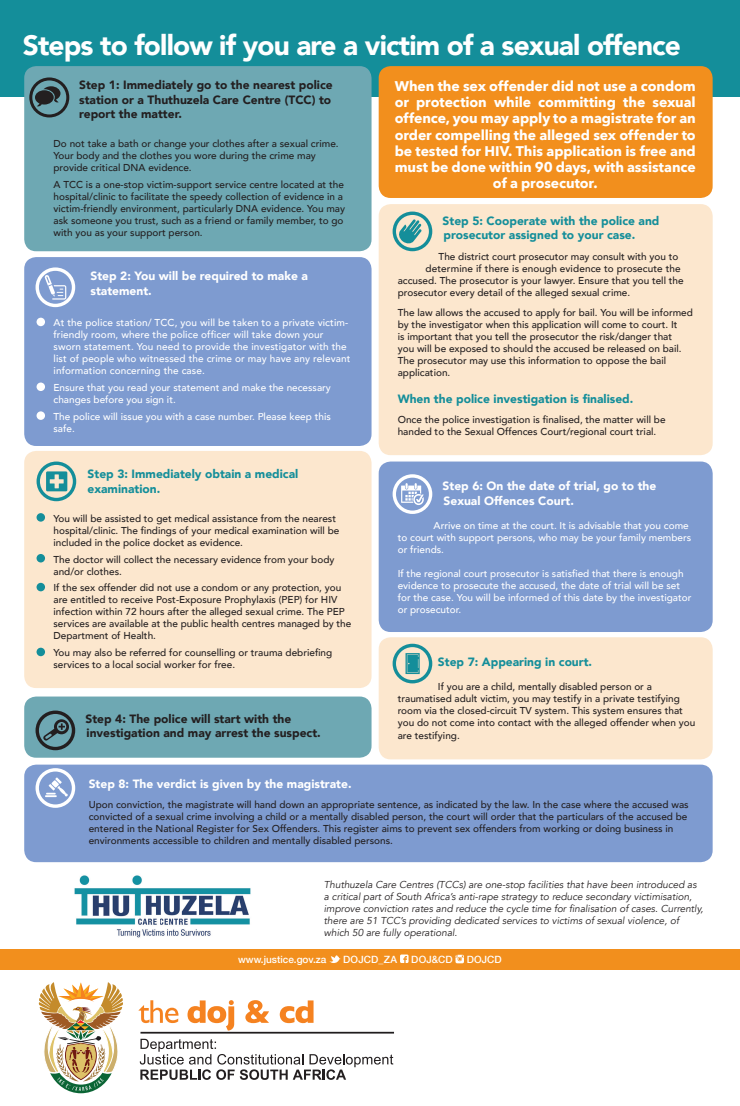
<style>
.page{position:relative;width:740px;height:1106px;background:#fff}
.page>*{position:absolute;margin:0;border:0;box-sizing:border-box;transform-origin:0 0}
.t1{font:900 28px "Avenir";letter-spacing:-.03em;color:#fff}
.t2{font:700 14px/16px "Avenir Next";letter-spacing:-.01em;color:#fff;text-align:center}
.t3{font:900 12px/14.4px "Avenir";color:#148e9a}
.t4{font:900 12px/14.4px "Avenir";color:#231f20;text-align:justify}
.t5{font:900 12px/14.4px "Avenir";color:#fff}
.t6{font:500 10px/12px "Avenir";color:#231f20}
.t7{font:500 10px/12px "Avenir";color:#fff}
.t8{font:italic 10px/12px "Avenir";color:#231f20}
.t9{font:500 10px "Helvetica Neue";letter-spacing:.005em;color:#fff}
</style>
<div class="page">
<div style="left:0;top:0;width:740px;height:96px;background:#148e9a"></div>
<div style="left:0;top:949px;width:740px;height:21px;background:#f28f1d"></div>
<img style="left:74px;top:875px;width:177px;height:63px">
<hr style="left:140px;top:1031px;width:254px;height:2px;background:#201d1e">
<svg style="left:140px;top:1038px;width:253px;height:41px"></svg>
<svg style="left:139px;top:1000px;width:39px;height:23px"></svg>
<svg style="left:187px;top:1000px;width:47px;height:30px"></svg>
<svg style="left:245px;top:1000px;width:24px;height:23px"></svg>
<svg style="left:280px;top:1000px;width:33px;height:23px"></svg>
<svg style="left:38px;top:982px;width:85px;height:111px"></svg>
<svg style="left:329px;top:955px;width:11px;height:8px"></svg>
<svg style="left:400px;top:954px;width:8px;height:9px"></svg>
<svg style="left:455px;top:954px;width:9px;height:9px"></svg>
<div style="left:24px;top:764px;width:689px;height:98px;background:#7e9bd0;border-radius:12px"></div>
<div style="left:379px;top:637px;width:334px;height:122px;background:#fce7ce;border-radius:12px"></div>
<div style="left:379px;top:461px;width:334px;height:171px;background:#7e9bd0;border-radius:12px"></div>
<div style="left:379px;top:204px;width:334px;height:251px;background:#fce7ce;border-radius:12px"></div>
<div style="left:24px;top:696px;width:347px;height:61px;background:#6ea8b3;border-radius:12px"></div>
<div style="left:24px;top:451px;width:347px;height:237px;background:#fce7ce;border-radius:12px"></div>
<div style="left:24px;top:66px;width:347px;height:185px;background:#6ea8b3;border-radius:12px"></div>
<div style="left:379px;top:66px;width:334px;height:132px;background:#f28f1d;border-radius:12px"></div>
<div style="left:24px;top:257px;width:347px;height:189px;background:#7e9bd0;border-radius:12px"></div>
<svg style="left:45px;top:777px;width:23px;height:20px"></svg>
<div style="left:36px;top:710px;width:39px;height:40px;border:3px solid #231f20;border-radius:50%"></div>
<div style="left:393px;top:211px;width:39px;height:40px;border:3px solid #148e9a;border-radius:50%"></div>
<svg style="left:43px;top:719px;width:26px;height:21px"></svg>
<svg style="left:405px;top:653px;width:15px;height:21px"></svg>
<div style="left:37px;top:318px;width:8px;height:8px;background:#fff;border-radius:50%"></div>
<div style="left:37px;top:382px;width:8px;height:9px;background:#fff;border-radius:50%"></div>
<div style="left:37px;top:411px;width:8px;height:9px;background:#fff;border-radius:50%"></div>
<div style="left:37px;top:513px;width:8px;height:8px;background:#148e9a;border-radius:50%"></div>
<div style="left:37px;top:554px;width:8px;height:8px;background:#148e9a;border-radius:50%"></div>
<div style="left:37px;top:583px;width:8px;height:8px;background:#148e9a;border-radius:50%"></div>
<div style="left:37px;top:647px;width:8px;height:9px;background:#148e9a;border-radius:50%"></div>
<div style="left:36px;top:267px;width:39px;height:40px;border:3px solid #fff;border-radius:50%"></div>
<svg style="left:44px;top:275px;width:22px;height:24px"></svg>
<div style="left:36px;top:768px;width:39px;height:39px;border:3px solid #fff;border-radius:50%"></div>
<div style="left:393px;top:643px;width:39px;height:40px;border:3px solid #148e9a;border-radius:50%"></div>
<svg style="left:46px;top:471px;width:21px;height:20px"></svg>
<div style="left:37px;top:461px;width:39px;height:40px;border:3px solid #148e9a;border-radius:50%"></div>
<div style="left:29px;top:77px;width:40px;height:40px;border:3px solid #231f20;border-radius:50%"></div>
<svg style="left:35px;top:86px;width:25px;height:21px"></svg>
<svg style="left:398px;top:219px;width:24px;height:25px"></svg>
<div style="left:393px;top:474px;width:39px;height:40px;border:3px solid #fff;border-radius:50%"></div>
<svg style="left:401px;top:483px;width:23px;height:22px"></svg>
<h1 class="t1" style="left:23px;top:21px;width:660px">Steps to follow if you are a victim of a sexual offence</h1>
<p class="t4" style="left:79px;top:78px;width:255px">Step 1: Immediately go to the nearest police station or a Thuthuzela Care Centre (TCC) to report the matter.</p>
<p class="t6" style="left:54px;top:137px;width:287px">Do not take a bath or change your clothes after a sexual crime.<br>Your body and the clothes you wore during the crime may provide critical DNA evidence.</p>
<p class="t6" style="left:54px;top:178px;width:293px">A TCC is a one-stop victim-support service centre located at the hospital/clinic to facilitate the speedy collection of evidence in a victim-friendly environment, particularly DNA evidence. You may ask someone you trust, such as a friend or family member, to go with you as your support person.</p>
<p class="t5" style="left:91px;top:268px;width:219px">Step 2: You will be required to make a statement.</p>
<p class="t7" style="left:54px;top:316px;width:298px">At the police station/ TCC, you will be taken to a private victim&shy;friendly room, where the police officer will take down your sworn statement. You need to provide the investigator with the list of people who witnessed the crime or may have any relevant information concerning the case.</p>
<p class="t7" style="left:54px;top:381px;width:279px">Ensure that you read your statement and make the necessary changes before you sign it.</p>
<p class="t7" style="left:54px;top:410px;width:279px">The police will issue you with a case number. Please keep this safe.</p>
<p class="t3" style="left:88px;top:466px;width:212px">Step 3: Immediately obtain a medical examination.</p>
<p class="t6" style="left:54px;top:511px;width:287px">You will be assisted to get medical assistance from the nearest hospital/clinic. The findings of your medical examination will be included in the police docket as evidence.</p>
<p class="t6" style="left:54px;top:552px;width:282px">The doctor will collect the necessary evidence from your body and/or clothes.</p>
<p class="t6" style="left:54px;top:581px;width:299px">If the sex offender did not use a condom or any protection, you are entitled to receive Post-Exposure Prophylaxis (PEP) for HIV infection within 72 hours after the alleged sexual crime. The PEP services are available at the public health centres managed by the Department of Health.</p>
<p class="t6" style="left:54px;top:646px;width:280px">You may also be referred for counselling or trauma debriefing services to a local social worker for free.</p>
<p class="t4" style="left:86px;top:711px;width:237px">Step 4: The police will start with the investigation and may arrest the suspect.</p>
<p class="t2" style="left:395px;top:78px;width:303px">When the sex offender did not use a condom or protection while committing the sexual offence, you may apply to a magistrate for an order compelling the alleged sex offender to be tested for HIV. This application is free and must be done within 90 days, with assistance of a prosecutor.</p>
<p class="t3" style="left:443px;top:213px;width:218px">Step 5: Cooperate with the police and prosecutor assigned to your case.</p>
<p class="t6" style="left:439px;top:249px;width:241px">The district court prosecutor may consult with you to</p>
<p class="t6" style="left:426px;top:261px;width:257px">determine if there is enough evidence to prosecute the</p>
<p class="t6" style="left:398px;top:273px;width:287px">accused. The prosecutor is your lawyer. Ensure that you tell the</p>
<p class="t6" style="left:398px;top:285px;width:234px">prosecutor every detail of the alleged sexual crime.</p>
<p class="t6" style="left:398px;top:306px;width:297px">The law allows the accused to apply for bail. You will be informed by the investigator when this application will come to court. It<br>is important that you tell the prosecutor the risk/danger that<br>you will be exposed to should the accused be released on bail.<br>The prosecutor may use this information to oppose the bail application.</p>
<p class="t3" style="left:398px;top:391px;width:237px">When the police investigation is finalised.</p>
<p class="t6" style="left:398px;top:413px;width:269px">Once the police investigation is finalised, the matter will be handed to the Sexual Offences Court/regional court trial.</p>
<p class="t5" style="left:443px;top:479px;width:215px">Step 6: On the date of trial, go to the<br>Sexual Offences Court.</p>
<p class="t7" style="left:398px;top:519px;width:295px;text-indent:36px">Arrive on time at the court. It is advisable that you come to court with support persons, who may be your family members or friends.</p>
<p class="t7" style="left:398px;top:567px;width:295px">If the regional court prosecutor is satisfied that there is enough evidence to prosecute the accused, the date of trial will be set for the case. You will be informed of this date by the investigator or prosecutor.</p>
<p class="t3" style="left:438px;top:654px;width:156px">Step 7: Appearing in court.</p>
<p class="t6" style="left:398px;top:679px;width:299px;text-indent:40px">If you are a child, mentally disabled person or a traumatised adult victim, you may testify in a private testifying room via the closed-circuit TV system. This system ensures that you do not come into contact with the alleged offender when you</p>
<p class="t6" style="left:398px;top:728px;width:64px">are testifying.</p>
<p class="t5" style="left:89px;top:776px;width:264px">Step 8: The verdict is given by the magistrate.</p>
<p class="t6" style="left:89px;top:798px;width:601px">Upon conviction, the magistrate will hand down an appropriate sentence, as indicated by the law. In the case where the accused was convicted of a sexual crime involving a child or a mentally disabled person, the court will order that the particulars of the accused be entered in the National Register for Sex Offenders. This register aims to prevent sex offenders from working or doing business in environments accessible to children and mentally disabled persons.</p>
<p class="t8" style="left:324px;top:878px;width:381px">Thuthuzela Care Centres (TCCs) are one-stop facilities that have been introduced as a critical part of South Africa’s anti-rape strategy to reduce secondary victimisation, improve conviction rates and reduce the cycle time for finalisation of cases. Currently, there are 51 TCC’s providing dedicated services to victims of sexual violence, of which 50 are fully operational.</p>
<p class="t9" style="left:238px;top:951px;width:90px">www.justice.gov.za</p>
<p class="t9" style="left:343px;top:951px;width:55px">DOJCD_ZA</p>
<p class="t9" style="left:411px;top:951px;width:43px">DOJ&amp;CD</p>
<p class="t9" style="left:467px;top:951px;width:37px">DOJCD</p>
</div>
